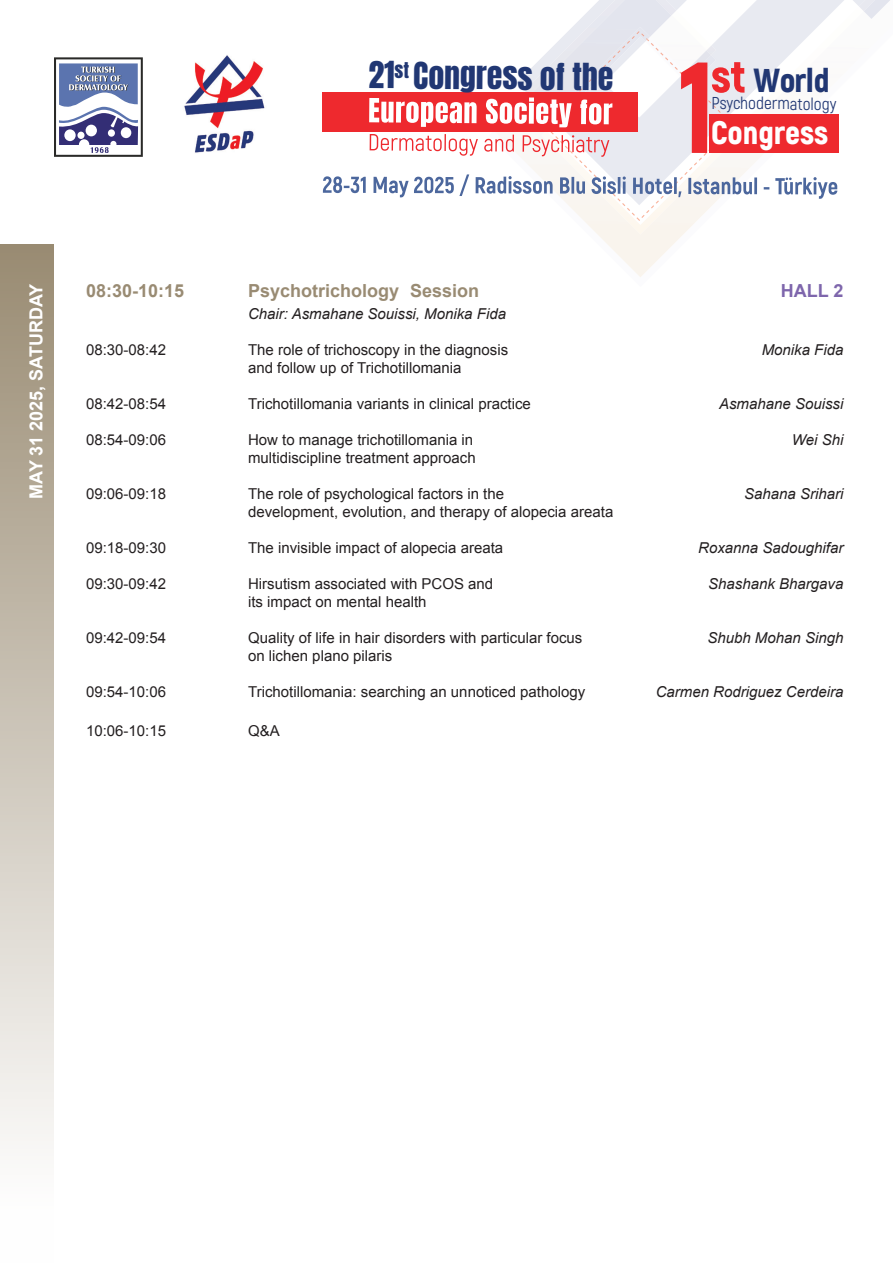
<style>
.page{position:relative;width:893px;height:1263px;background:#fff}
.page>*{position:absolute;margin:0;border:0;box-sizing:border-box;transform-origin:0 0}
.t1{font:900 33.45px "Akrobat";color:#213773}
.t2{font:900 32.55px "Akrobat";letter-spacing:-.005em;color:#fff}
.t3{font:31.8px "Anton";color:#213773}
.t4{font:700 18px "Arial";color:#998b73}
.t5{font:700 18px "Arial";color:#fff}
.t6{font:700 18px "Arial";color:#7e66ac}
.t7{font:17.25px "Akrobat";letter-spacing:-.005em;color:#213773}
.t8{font:15px "Arial";color:#231f20}
.t9{font:italic 15px "Arial";color:#231f20}
</style>
<div class="page">
<img style="left:572px;top:0;width:321px;height:115px">
<img style="left:184px;top:55px;width:81px;height:98px">
<svg style="left:323px;top:27px;width:514px;height:194px"></svg>
<svg style="left:54px;top:57px;width:89px;height:100px"></svg>
<div style="left:0;top:244px;width:54px;height:1019px;background:linear-gradient(to bottom,#998b72,#fff)"></div>
<h3 class="t3" style="left:368px;top:60px;width:247px">21<sup>st</sup> Congress of the</h3>
<h1 class="t1" style="left:753px;top:59px;width:78px">World</h1>
<h2 class="t2" style="left:711px;top:112px;width:119px">Congress</h2>
<p class="t7" style="left:711px;top:93px;width:127px">Psychodermatology</p>
<p class="t5" style="left:24px;top:499px;width:217px;rotate:-90deg">MAY 31 2025, SATURDAY</p>
<p class="t4" style="left:86px;top:279px;width:100px">08:30-10:15</p>
<p class="t4" style="left:248px;top:279px;width:233px">Psychotrichology Session</p>
<p class="t6" style="left:781px;top:279px;width:64px">HALL 2</p>
<p class="t9" style="left:248px;top:304px;width:259px">Chair: Asmahane Souissi, Monika Fida</p>
<p class="t8" style="left:86px;top:339px;width:82px">08:30-08:42</p>
<p class="t8" style="left:248px;top:339px;width:262px">The role of trichoscopy in the diagnosis</p>
<p class="t9" style="left:762px;top:340px;width:83px">Monika Fida</p>
<p class="t8" style="left:248px;top:357px;width:215px">and follow up of Trichotillomania</p>
<p class="t8" style="left:86px;top:393px;width:82px">08:42-08:54</p>
<p class="t8" style="left:248px;top:393px;width:284px">Trichotillomania variants in clinical practice</p>
<p class="t9" style="left:719px;top:394px;width:126px">Asmahane Souissi</p>
<p class="t8" style="left:86px;top:429px;width:82px">08:54-09:06</p>
<p class="t8" style="left:248px;top:429px;width:227px">How to manage trichotillomania in</p>
<p class="t9" style="left:792px;top:430px;width:53px">Wei Shi</p>
<p class="t8" style="left:248px;top:447px;width:229px">multidiscipline treatment approach</p>
<p class="t8" style="left:86px;top:483px;width:82px">09:06-09:18</p>
<p class="t8" style="left:248px;top:483px;width:257px">The role of psychological factors in the</p>
<p class="t9" style="left:744px;top:484px;width:101px">Sahana Srihari</p>
<p class="t8" style="left:248px;top:501px;width:367px">development, evolution, and therapy of alopecia areata</p>
<p class="t8" style="left:86px;top:537px;width:82px">09:18-09:30</p>
<p class="t8" style="left:248px;top:537px;width:257px">The invisible impact of alopecia areata</p>
<p class="t9" style="left:698px;top:538px;width:147px">Roxanna Sadoughifar</p>
<p class="t8" style="left:86px;top:573px;width:82px">09:30-09:42</p>
<p class="t8" style="left:248px;top:573px;width:247px">Hirsutism associated with PCOS and</p>
<p class="t9" style="left:708px;top:574px;width:137px">Shashank Bhargava</p>
<p class="t8" style="left:248px;top:591px;width:180px">its impact on mental health</p>
<p class="t8" style="left:86px;top:627px;width:82px">09:42-09:54</p>
<p class="t8" style="left:248px;top:627px;width:336px">Quality of life in hair disorders with particular focus</p>
<p class="t9" style="left:707px;top:628px;width:137px">Shubh Mohan Singh</p>
<p class="t8" style="left:248px;top:645px;width:146px">on lichen plano pilaris</p>
<p class="t8" style="left:86px;top:681px;width:82px">09:54-10:06</p>
<p class="t8" style="left:248px;top:681px;width:339px">Trichotillomania: searching an unnoticed pathology</p>
<p class="t9" style="left:656px;top:682px;width:189px">Carmen Rodriguez Cerdeira</p>
<p class="t8" style="left:86px;top:721px;width:82px">10:06-10:15</p>
<p class="t8" style="left:248px;top:721px;width:33px">Q&amp;A</p>
</div>
